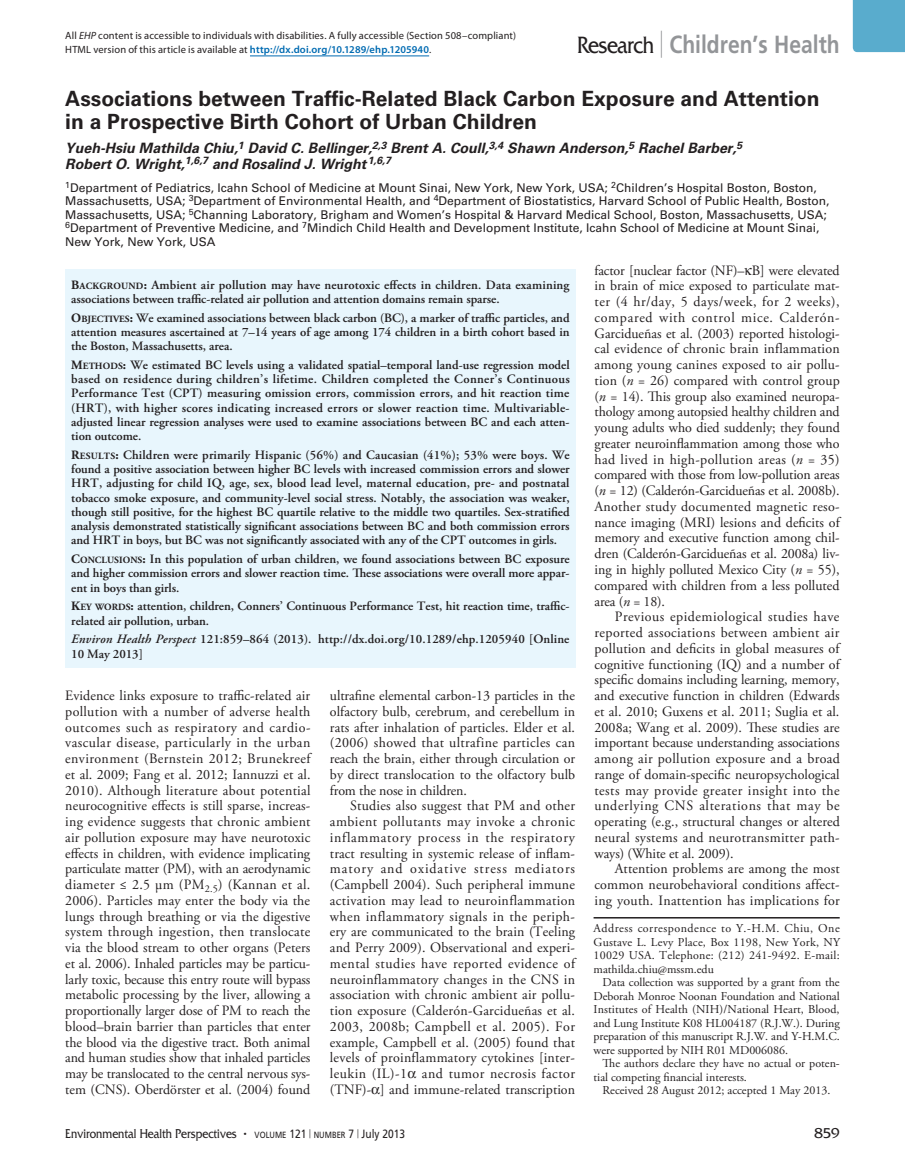
<style>
.page{position:relative;width:905px;height:1175px;background:#fff}
.page>*{position:absolute;margin:0;border:0;box-sizing:border-box;transform-origin:0 0}
.t1{font:700 24.75px "Frutiger LT Std";color:#939598;scale:.85 1}
.t2{font:700 21px/22.5px "Univers LT Std";color:#231f20}
.t3{font:15px "Friz Quadrata Std";color:#231f20}
.t4{font:14.25px/15.8px "Adobe Garamond Pro";letter-spacing:.005em;color:#231f20;text-align:justify}
.t5{font:italic 700 14.25px/15.8px "Univers LT Std";color:#231f20}
.t6{font:13.5px "Friz Quadrata Std";color:#231f20;scale:.85 1}
.t7{font:600 12.75px/14.2px "Adobe Garamond Pro";letter-spacing:-.005em;color:#231f20;text-align:justify}
.t8{font:12px/13.5px "Adobe Garamond Pro";color:#231f20;text-align:justify}
.t9{font:12px/13.5px "Univers LT Std";color:#231f20}
.t10{font:10.5px/13.5px "Myriad Pro";letter-spacing:.01em;color:#231f20}
.s1{font-style:italic}
.s2{font-weight:600;color:#006bb2}
.s3{font-family:"Friz Quadrata Std";font-weight:400;color:#231f20}
.s4{font-weight:300;font-size:27px;color:#76787b}
.s5{font-weight:700}
.s6{font-weight:700;font-size:9.6px}
.s7{font-size:12px}
.s8{font-family:"Frutiger LT Std";font-size:9px}
.s9{font-family:"Frutiger LT Std";font-size:12px}
.s10{font-family:"Frutiger LT Std";font-weight:300;font-size:9px}
</style>
<div class="page">
<div style="left:852px;top:0;width:52px;height:52px;background:#59accd"></div>
<hr style="left:250px;top:56px;width:179px;height:1px;background:#006bb2">
<hr style="left:593px;top:917px;width:246px;height:1px;background:#231f20">
<div style="left:65px;top:269px;width:510px;height:398px;background:#e8f6fd"></div>
<p class="t10" style="left:65px;top:29px;width:452px">All <span class="s1">EHP</span> content is accessible to individuals with disabilities. A fully accessible (Section 508–compliant)<br>HTML version of this article is available at <span class="s2">http://dx.doi.org/10.1289/ehp.1205940</span>.</p>
<h1 class="t1" style="left:577px;top:29px;width:310px"><span class="s3">Research</span> <span class="s4">|</span> Children’s Health</h1>
<h2 class="t2" style="left:65px;top:87px;width:755px">Associations between Traffic-Related Black Carbon Exposure and Attention in a Prospective Birth Cohort of Urban Children</h2>
<p class="t5" style="left:65px;top:141px;width:678px">Yueh-Hsiu Mathilda Chiu,<sup>1</sup> David C. Bellinger,<sup>2,3</sup> Brent A. Coull,<sup>3,4</sup> Shawn Anderson,<sup>5</sup> Rachel Barber,<sup>5<br></sup>Robert O. Wright,<sup>1,6,7</sup> and Rosalind J. Wright<sup>1,6,7</sup></p>
<p class="t9" style="left:65px;top:181px;width:765px"><sup>1</sup>Department of Pediatrics, Icahn School of Medicine at Mount Sinai, New York, New York, USA; <sup>2</sup>Children’s Hospital Boston, Boston, Massachusetts, USA; <sup>3</sup>Department of Environmental Health, and <sup>4</sup>Department of Biostatistics, Harvard School of Public Health, Boston, Massachusetts, USA; <sup>5</sup>Channing Laboratory, Brigham and Women’s Hospital &amp; Harvard Medical School, Boston, Massachusetts, USA; <sup>6</sup>Department of Preventive Medicine, and <sup>7</sup>Mindich Child Health and Development Institute, Icahn School of Medicine at Mount Sinai, New York, New York, USA</p>
<p class="t7" style="left:71px;top:277px;width:499px"><span class="s5">B</span><span class="s6">ACKGROUND</span><span class="s5">:</span> Ambient air pollution may have neurotoxic effects in children. Data examining associations between traffic-related air pollution and attention domains remain sparse.</p>
<p class="t7" style="left:71px;top:310px;width:500px"><span class="s5">O</span><span class="s6">BJECTIVES</span><span class="s5">:</span> We examined associations between black carbon (BC), a marker of traffic particles, and attention measures ascertained at 7–14 years of age among 174 children in a birth cohort based in the Boston, Massachusetts, area.</p>
<p class="t7" style="left:71px;top:358px;width:500px"><span class="s5">M</span><span class="s6">ETHODS</span><span class="s5">:</span> We estimated BC levels using a validated spatial–temporal land-use regression model based on residence during children’s lifetime. Children completed the Conner’s Continuous Performance Test (CPT) measuring omission errors, commission errors, and hit reaction time (HRT), with higher scores indicating increased errors or slower reaction time. Multivariable&shy;adjusted linear regression analyses were used to examine associations between BC and each atten&shy;tion outcome.</p>
<p class="t7" style="left:71px;top:448px;width:500px"><span class="s5">R</span><span class="s6">ESULTS</span><span class="s5">:</span> Children were primarily Hispanic (56%) and Caucasian (41%); 53% were boys. We found a positive association between higher BC levels with increased commission errors and slower HRT, adjusting for child IQ, age, sex, blood lead level, maternal education, pre- and postnatal tobacco smoke exposure, and community-level social stress. Notably, the association was weaker, though still positive, for the highest BC quartile relative to the middle two quartiles. Sex-stratified analysis demonstrated statistically significant associations between BC and both commission errors and HRT in boys, but BC was not significantly associated with any of the CPT outcomes in girls.</p>
<p class="t7" style="left:71px;top:552px;width:500px"><span class="s5">C</span><span class="s6">ONCLUSIONS</span><span class="s5">:</span> In this population of urban children, we found associations between BC exposure and higher commission errors and slower reaction time. These associations were overall more appar&shy;ent in boys than girls.</p>
<p class="t7" style="left:71px;top:599px;width:500px"><span class="s5">K</span><span class="s6">EY WORDS</span><span class="s5">:</span> attention, children, Conners’ Continuous Performance Test, hit reaction time, traffic&shy;related air pollution, urban.</p>
<p class="t7" style="left:71px;top:632px;width:499px"><span class="s1">Environ Health Perspect</span> 121:859–864 (2013). http://dx.doi.org/10.1289/ehp.1205940 [Online<br>10 May 2013]</p>
<p class="t4" style="left:594px;top:263px;width:247px">factor [nuclear factor (NF)– B] were elevated in brain of mice exposed to particulate mat&shy;ter (4 hr/day, 5 days/week, for 2 weeks), compared with control mice. Calderón-Garcidueñas et al. (2003) reported histologi&shy;cal evidence of chronic brain inflammation among young canines exposed to air pollu&shy;tion (<span class="s1">n</span> = 26) compared with control group (<span class="s1">n</span> = 14). This group also examined neuropa&shy;thology among autopsied healthy children and young adults who died suddenly; they found greater neuroinflammation among those who had lived in high-pollution areas (<span class="s1">n</span> = 35) compared with those from low-pollution areas (<span class="s1">n</span> = 12) (Calderón-Garcidueñas et al. 2008b).<br>Another study documented magnetic reso&shy;nance imaging (MRI) lesions and deficits of memory and executive function among chil&shy;dren (Calderón-Garcidueñas et al. 2008a) liv&shy;ing in highly polluted Mexico City (<span class="s1">n</span> = 55), compared with children from a less polluted area (<span class="s1">n</span> = 18).</p>
<p class="t4" style="left:594px;top:609px;width:247px;text-indent:20px">Previous epidemiological studies have reported associations between ambient air pollution and deficits in global measures of cognitive functioning (IQ) and a number of specific domains including learning, memory, and executive function in children (Edwards et al. 2010; Guxens et al. 2011; Suglia et al.<br>2008a; Wang et al. 2009). These studies are important because understanding associations among air pollution exposure and a broad range of domain-specific neuropsychological tests may provide greater insight into the underlying CNS alterations that may be operating (e.g., structural changes or altered neural systems and neurotransmitter path&shy;ways) (White et al. 2009).</p>
<p class="t4" style="left:594px;top:861px;width:247px;text-indent:20px">Attention problems are among the most common neurobehavioral conditions affect&shy;ing youth. Inattention has implications for</p>
<p class="t8" style="left:593px;top:922px;width:248px">Address correspondence to Y.-H.M. Chiu, One Gustave L. Levy Place, Box 1198, New York, NY 10029 USA. Telephone: (212) 241-9492. E-mail: mathilda.chiu@mssm.edu</p>
<p class="t8" style="left:593px;top:976px;width:247px;text-indent:9px">Data collection was supported by a grant from the Deborah Monroe Noonan Foundation and National Institutes of Health (NIH)/National Heart, Blood, and Lung Institute K08 HL004187 (R.J.W.). During preparation of this manuscript R.J.W. and Y-H.M.C. were supported by NIH R01 MD006086.</p>
<p class="t8" style="left:593px;top:1057px;width:248px;text-indent:9px">The authors declare they have no actual or poten&shy;tial competing financial interests.</p>
<p class="t8" style="left:602px;top:1084px;width:229px">Received 28 August 2012; accepted 1 May 2013.</p>
<p class="t4" style="left:65px;top:688px;width:247px">Evidence links exposure to traffic-related air pollution with a number of adverse health outcomes such as respiratory and cardio&shy;vascular disease, particularly in the urban environment (Bernstein 2012; Brunekreef et al. 2009; Fang et al. 2012; Iannuzzi et al.<br>2010). Although literature about potential neurocognitive effects is still sparse, increas&shy;ing evidence suggests that chronic ambient air pollution exposure may have neurotoxic effects in children, with evidence implicating particulate matter (PM), with an aerodynamic diameter ≤ 2.5 µm (PM<sub>2.5</sub>) (Kannan et al.<br>2006). Particles may enter the body via the lungs through breathing or via the digestive system through ingestion, then translocate via the blood stream to other organs (Peters et al. 2006). Inhaled particles may be particu&shy;larly toxic, because this entry route will bypass metabolic processing by the liver, allowing a proportionally larger dose of PM to reach the blood–brain barrier than particles that enter the blood via the digestive tract. Both animal and human studies show that inhaled particles may be translocated to the central nervous sys&shy;tem (CNS). Oberdörster et al. (2004) found</p>
<p class="t4" style="left:330px;top:688px;width:247px">ultrafine elemental carbon‑13 particles in the olfactory bulb, cerebrum, and cerebellum in rats after inhalation of particles. Elder et al. (2006) showed that ultrafine particles can reach the brain, either through circulation or by direct translocation to the olfactory bulb from the nose in children.</p>
<p class="t4" style="left:330px;top:798px;width:247px;text-indent:20px">Studies also suggest that PM and other ambient pollutants may invoke a chronic inflammatory process in the respiratory tract resulting in systemic release of inflam&shy;matory and oxidative stress mediators (Campbell 2004). Such peripheral immune activation may lead to neuroinflammation when inflammatory signals in the periph&shy;ery are communicated to the brain (Teeling and Perry 2009). Observational and experi&shy;mental studies have reported evidence of neuroinflammatory changes in the CNS in association with chronic ambient air pollu&shy;tion exposure (Calderón-Garcidueñas et al.<br>2003, 2008b; Campbell et al. 2005). For example, Campbell et al. (2005) found that levels of proinflammatory cytokines [inter&shy;leukin (IL)-1 and tumor necrosis factor (TNF)- ] and immune-related transcription</p>
<p class="t6" style="left:65px;top:1125px;width:401px">Environmental Health Perspectives <span class="s7">•</span> <span class="s8">VOLUME</span> <span class="s9">121</span> <span class="s10">|</span> <span class="s8">NUMBER</span> <span class="s9">7</span> <span class="s10">|</span> <span class="s9">July 2013</span></p>
<p class="t3" style="left:814px;top:1124px;width:27px">859</p>
</div>
